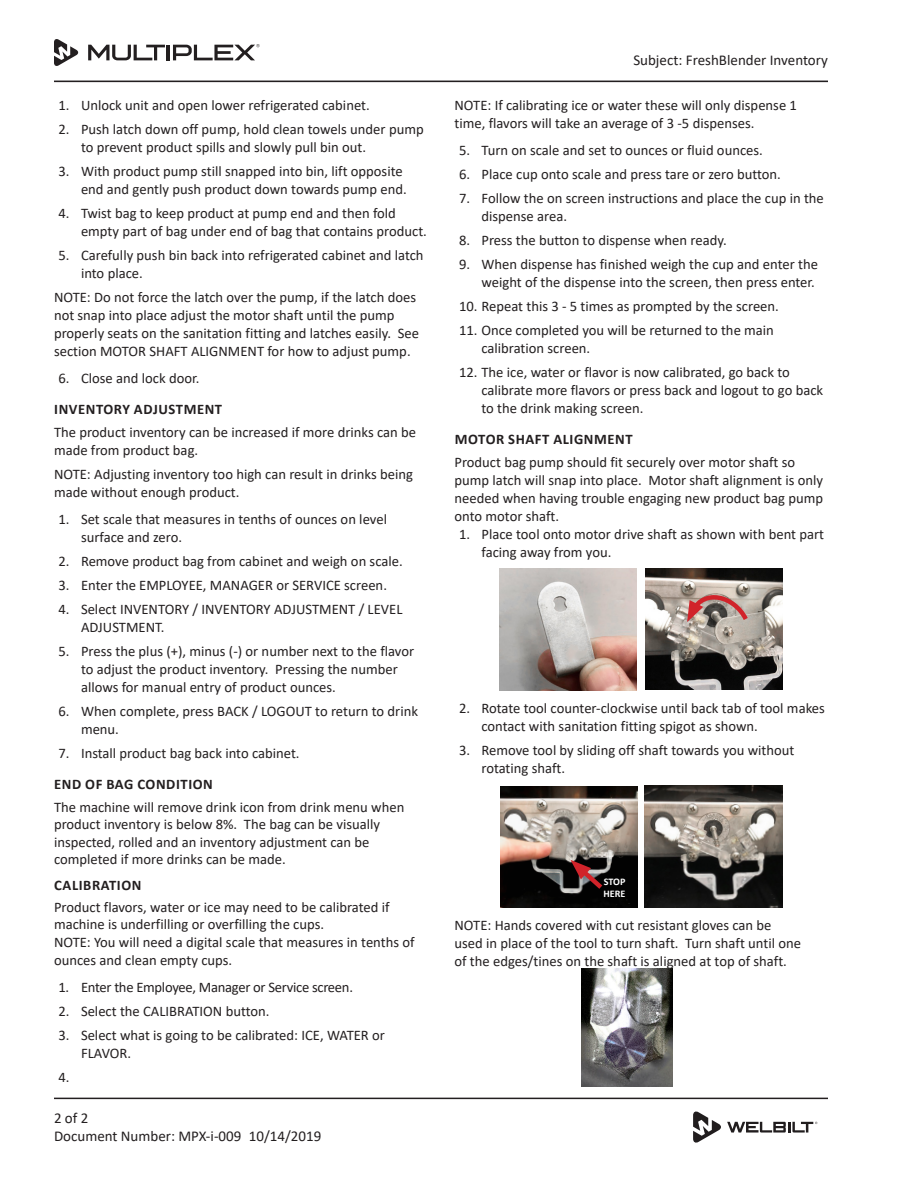
<style>
.page{position:relative;width:918px;height:1188px;background:#fff}
.page>*{position:absolute;margin:0;border:0;box-sizing:border-box;transform-origin:0 0}
.t1{font:15px/18px "Calibri";color:#231f20}
._2_Note{font:14.7px/18px "Calibri";color:#231f20}
._2_Body{font:14.7px/18px "Calibri";color:#231f20}
._1_Head2{font:700 14.7px "Calibri";letter-spacing:.04em;color:#231f20}
._2_Note-2{font:14.7px "Calibri";letter-spacing:-.02em;color:#231f20}
.t2{font:700 10.2px "Calibri";color:#fff}
</style>
<div class="page">
<hr style="left:54px;top:1098px;width:774px;height:1px;background:#231f20">
<hr style="left:54px;top:81px;width:774px;height:1px;background:#231f20">
<svg style="left:54px;top:39px;width:25px;height:27px"></svg>
<svg style="left:88px;top:45px;width:77px;height:15px"></svg>
<hr style="left:167px;top:45px;width:3px;height:15px;background:#231f20">
<svg style="left:173px;top:44px;width:87px;height:16px"></svg>
<svg style="left:693px;top:1112px;width:124px;height:31px"></svg>
<img style="left:500px;top:569px;width:137px;height:121px">
<img style="left:646px;top:568px;width:137px;height:122px">
<svg style="left:687px;top:588px;width:65px;height:37px"></svg>
<img style="left:500px;top:786px;width:138px;height:122px">
<img style="left:645px;top:786px;width:137px;height:121px">
<svg style="left:570px;top:860px;width:37px;height:34px"></svg>
<img style="left:581px;top:969px;width:91px;height:117px">
<p class="_2_Note" style="left:58px;top:96px;width:313px">1. Unlock unit and open lower refrigerated cabinet.</p>
<p class="_2_Note" style="left:81px;top:120px;width:344px;text-indent:-22px">2. Push latch down off pump, hold clean towels under pump to prevent product spills and slowly pull bin out.</p>
<p class="_2_Note" style="left:58px;top:162px;width:350px;text-align:right">3. With product pump still snapped into bin, lift opposite end and gently push product down towards pump end.</p>
<p class="_2_Note" style="left:81px;top:204px;width:347px;text-indent:-22px">4. Twist bag to keep product at pump end and then fold empty part of bag under end of bag that contains product.</p>
<p class="_2_Note" style="left:81px;top:246px;width:344px;text-indent:-22px">5. Carefully push bin back into refrigerated cabinet and latch into place.</p>
<p class="_2_Note" style="left:54px;top:288px;width:366px">NOTE: Do not force the latch over the pump, if the latch does not snap into place adjust the motor shaft until the pump properly seats on the sanitation fitting and latches easily. See section MOTOR SHAFT ALIGNMENT for how to adjust pump.</p>
<p class="_2_Note" style="left:58px;top:369px;width:142px">6. Close and lock door.</p>
<p class="_1_Head2" style="left:54px;top:399px;width:169px">INVENTORY ADJUSTMENT</p>
<p class="_2_Body" style="left:54px;top:423px;width:364px">The product inventory can be increased if more drinks can be made from product bag.</p>
<p class="_2_Note" style="left:54px;top:465px;width:361px">NOTE: Adjusting inventory too high can result in drinks being made without enough product.</p>
<p class="_2_Note" style="left:81px;top:510px;width:308px;text-indent:-22px">1. Set scale that measures in tenths of ounces on level surface and zero.</p>
<p class="_2_Note" style="left:58px;top:552px;width:346px">2. Remove product bag from cabinet and weigh on scale.</p>
<p class="_2_Note" style="left:58px;top:576px;width:330px">3. Enter the EMPLOYEE, MANAGER or SERVICE screen.</p>
<p class="_2_Note" style="left:81px;top:600px;width:323px;text-indent:-22px">4. Select INVENTORY / INVENTORY ADJUSTMENT / LEVEL<br>ADJUSTMENT.</p>
<p class="_2_Note" style="left:81px;top:642px;width:335px;text-indent:-22px">5. Press the plus (+), minus (-) or number next to the flavor to adjust the product inventory. Pressing the number allows for manual entry of product ounces.</p>
<p class="_2_Note" style="left:81px;top:702px;width:339px;text-indent:-22px">6. When complete, press BACK / LOGOUT to return to drink menu.</p>
<p class="_2_Note" style="left:58px;top:744px;width:243px">7. Install product bag back into cabinet.</p>
<p class="_1_Head2" style="left:54px;top:774px;width:160px">END OF BAG CONDITION</p>
<p class="_2_Note" style="left:54px;top:797px;width:352px;line-height:17.5px">The machine will remove drink icon from drink menu when product inventory is below 8%. The bag can be visually inspected, rolled and an inventory adjustment can be completed if more drinks can be made.</p>
<p class="_1_Head2" style="left:54px;top:874px;width:89px">CALIBRATION</p>
<p class="_2_Note" style="left:54px;top:898px;width:337px;line-height:17.5px">Product flavors, water or ice may need to be calibrated if machine is underfilling or overfilling the cups.</p>
<p class="_2_Note" style="left:54px;top:933px;width:362px">NOTE: You will need a digital scale that measures in tenths of ounces and clean empty cups.</p>
<p class="_2_Note-2" style="left:58px;top:977px;width:296px">1. Enter the Employee, Manager or Service screen.</p>
<p class="_2_Note" style="left:58px;top:1002px;width:213px">2. Select the CALIBRATION button.</p>
<p class="_2_Note" style="left:81px;top:1026px;width:306px;text-indent:-22px">3. Select what is going to be calibrated: ICE, WATER or<br>FLAVOR.</p>
<p class="_2_Note" style="left:58px;top:1068px;width:13px">4.</p>
<p class="t1" style="left:54px;top:1108px;width:269px">2 of 2<br>Document Number: MPX-i-009 10/14/2019</p>
<p class="t1" style="left:633px;top:51px;width:196px">Subject: FreshBlender Inventory</p>
<p class="_2_Note" style="left:454px;top:96px;width:344px">NOTE: If calibrating ice or water these will only dispense 1 time, flavors will take an average of 3 -5 dispenses.</p>
<p class="_2_Note" style="left:459px;top:141px;width:305px">5. Turn on scale and set to ounces or fluid ounces.</p>
<p class="_2_Note" style="left:459px;top:165px;width:323px">6. Place cup onto scale and press tare or zero button.</p>
<p class="_2_Note" style="left:482px;top:189px;width:344px;text-indent:-22px">7. Follow the on screen instructions and place the cup in the dispense area.</p>
<p class="_2_Note" style="left:459px;top:231px;width:269px">8. Press the button to dispense when ready.</p>
<p class="_2_Note" style="left:459px;top:255px;width:361px;text-align:right">9. When dispense has finished weigh the cup and enter the weight of the dispense into the screen, then press enter.</p>
<p class="_2_Note" style="left:459px;top:297px;width:321px">10. Repeat this 3 - 5 times as prompted by the screen.</p>
<p class="_2_Note" style="left:482px;top:321px;width:294px;text-indent:-22px">11. Once completed you will be returned to the main calibration screen.</p>
<p class="_2_Note" style="left:482px;top:363px;width:343px;text-indent:-22px">12. The ice, water or flavor is now calibrated, go back to calibrate more flavors or press back and logout to go back to the drink making screen.</p>
<p class="_1_Head2" style="left:455px;top:429px;width:179px">MOTOR SHAFT ALIGNMENT</p>
<p class="_2_Note" style="left:454px;top:452px;width:370px">Product bag pump should fit securely over motor shaft so pump latch will snap into place. Motor shaft alignment is only needed when having trouble engaging new product bag pump onto motor shaft.</p>
<p class="_2_Note" style="left:482px;top:524px;width:344px;text-indent:-22px">1. Place tool onto motor drive shaft as shown with bent part facing away from you.</p>
<p class="_2_Note" style="left:482px;top:699px;width:345px;text-indent:-22px">2. Rotate tool counter-clockwise until back tab of tool makes contact with sanitation fitting spigot as shown.</p>
<p class="_2_Note" style="left:482px;top:741px;width:314px;text-indent:-22px">3. Remove tool by sliding off shaft towards you without rotating shaft.</p>
<p class="t2" style="left:604px;top:875px;width:23px">STOP</p>
<p class="t2" style="left:604px;top:887px;width:23px">HERE</p>
<p class="_2_Note" style="left:454px;top:915px;width:348px">NOTE: Hands covered with cut resistant gloves can be used in place of the tool to turn shaft. Turn shaft until one of the edges/tines on the shaft is aligned at top of shaft.</p>
</div>
